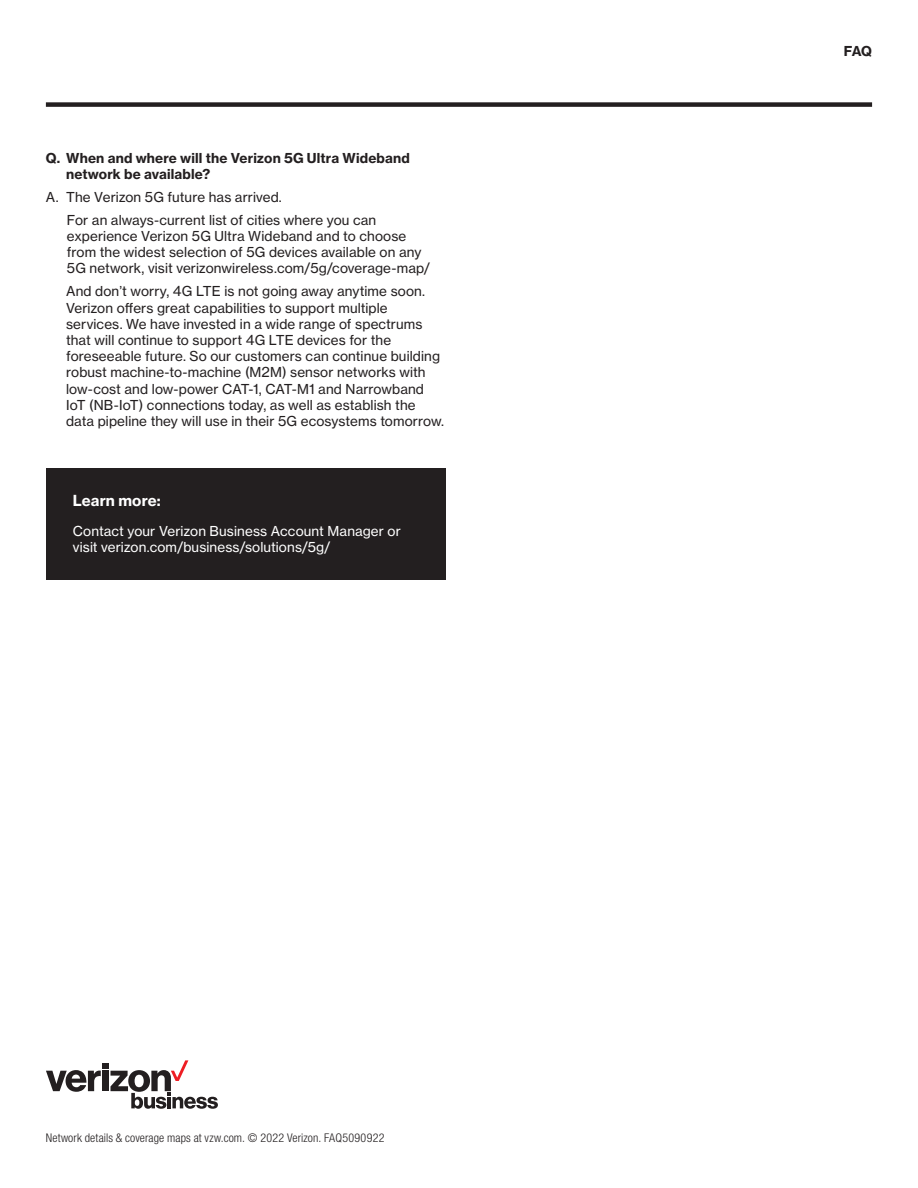
<style>
.page{position:relative;width:918px;height:1188px;background:#fff}
.page>*{position:absolute;margin:0;border:0;box-sizing:border-box;transform-origin:0 0}
._18_RB_Call_Out_Gray{font:700 15px "Verizon NHGTX";color:#fff}
._18_RB_Body_Text{font:13.5px/16.2px "Verizon NHGTX";letter-spacing:.01em;color:#231f20}
._18_RB_Body_Text-2{font:13.5px/16.2px "Verizon NHGTX";letter-spacing:.01em;color:#fff}
._18_RB_FAQ_Body_Intr{font:700 13.5px/16.2px "Verizon NHGTX";letter-spacing:.01em;color:#231f20}
._18_RB_Title_Doc_Typ{font:700 13.5px "Verizon NHGTX";color:#231f20}
._2021_Legal_W_Footno{font:300 condensed 12px "Helvetica Neue LT Std";letter-spacing:.01em;color:#231f20}
</style>
<div class="page">
<div style="left:46px;top:102px;width:826px;height:5px;background:#231f20"></div>
<div style="left:46px;top:468px;width:400px;height:111px;background:#231f20"></div>
<div style="left:102px;top:1063px;width:7px;height:6px;background:#231f20"></div>
<div style="left:102px;top:1071px;width:7px;height:20px;background:#231f20"></div>
<svg style="left:46px;top:1070px;width:55px;height:22px"></svg>
<svg style="left:110px;top:1060px;width:108px;height:49px"></svg>
<hr style="left:167px;top:1097px;width:4px;height:11px;background:#231f20">
<p class="_18_RB_FAQ_Body_Intr" style="left:66px;top:149px;width:345px;text-indent:-20px">Q. When and where will the Verizon 5G Ultra Wideband network be available?</p>
<p class="_18_RB_Body_Text" style="left:46px;top:189px;width:238px">A. The Verizon 5G future has arrived.</p>
<p class="_18_RB_Body_Text" style="left:67px;top:212px;width:365px">For an always-current list of cities where you can experience Verizon 5G Ultra Wideband and to choose from the widest selection of 5G devices available on any 5G network, visit verizonwireless.com/5g/coverage-map/</p>
<p class="_18_RB_Body_Text" style="left:66px;top:283px;width:380px">And don’t worry, 4G LTE is not going away anytime soon.<br>Verizon offers great capabilities to support multiple services. We have invested in a wide range of spectrums that will continue to support 4G LTE devices for the foreseeable future. So our customers can continue building robust machine-to-machine (M2M) sensor networks with low-cost and low-power CAT-1, CAT-M1 and Narrowband IoT (NB-IoT) connections today, as well as establish the data pipeline they will use in their 5G ecosystems tomorrow.</p>
<p class="_18_RB_Call_Out_Gray" style="left:73px;top:491px;width:89px">Learn more:</p>
<p class="_18_RB_Body_Text-2" style="left:73px;top:523px;width:329px">Contact your Verizon Business Account Manager or visit verizon.com/business/solutions/5g/</p>
<p class="_2021_Legal_W_Footno" style="left:46px;top:1131px;width:340px">Network details &amp; coverage maps at vzw.com. © 2022 Verizon. FAQ5090922</p>
<p class="_18_RB_Title_Doc_Typ" style="left:844px;top:42px;width:30px">FAQ</p>
</div>
